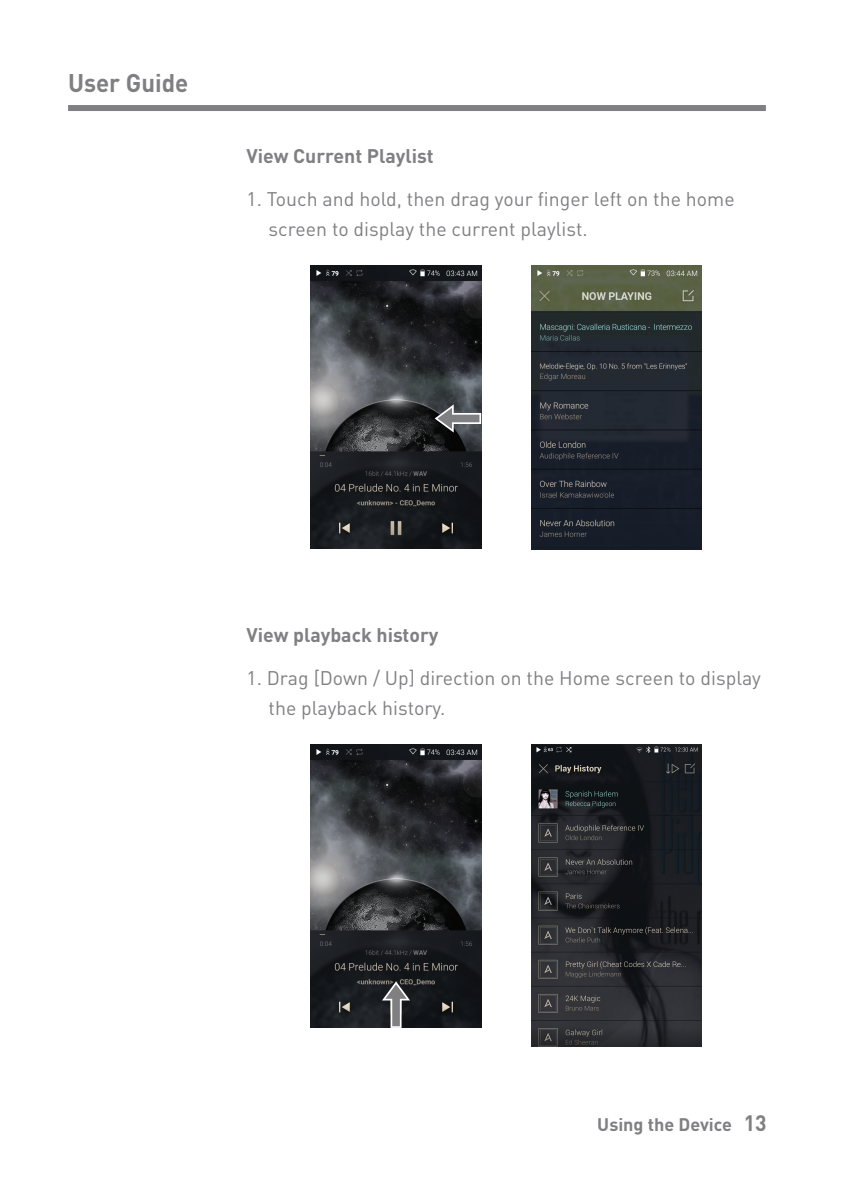
<style>
.page{position:relative;width:851px;height:1191px;background:#fff}
.page>*{position:absolute;margin:0;border:0;box-sizing:border-box;transform-origin:0 0}
.t1{font:700 25.2px "DINOT";color:#808083;scale:.95 1}
.t2{font:19.5px/30px "DINOT";color:#808083}
.t3{font:700 19.5px "DINOT";color:#808083}
.t4{font:700 18px "DINOT";color:#808083}
.s1{font-size:22.2px}
</style>
<div class="page">
<div style="left:68px;top:105px;width:697px;height:6px;background:#808083"></div>
<img style="left:531px;top:265px;width:170px;height:284px">
<img style="left:311px;top:265px;width:170px;height:284px">
<img style="left:311px;top:744px;width:170px;height:284px">
<img style="left:531px;top:744px;width:170px;height:302px">
<svg style="left:434px;top:404px;width:47px;height:28px"></svg>
<svg style="left:382px;top:981px;width:28px;height:47px"></svg>
<p class="t1" style="left:68px;top:66px;width:128px">User Guide</p>
<p class="t3" style="left:246px;top:143px;width:188px">View Current Playlist</p>
<p class="t2" style="left:268px;top:184px;width:467px;text-indent:-22px">1. Touch and hold, then drag your finger left on the home screen to display the current playlist.</p>
<p class="t3" style="left:246px;top:622px;width:193px">View playback history</p>
<p class="t2" style="left:268px;top:662px;width:493px;text-indent:-22px">1. Drag [Down / Up] direction on the Home screen to display the playback history.</p>
<p class="t4" style="left:597px;top:1112px;width:171px">Using the Device <span class="s1">13</span></p>
</div>
